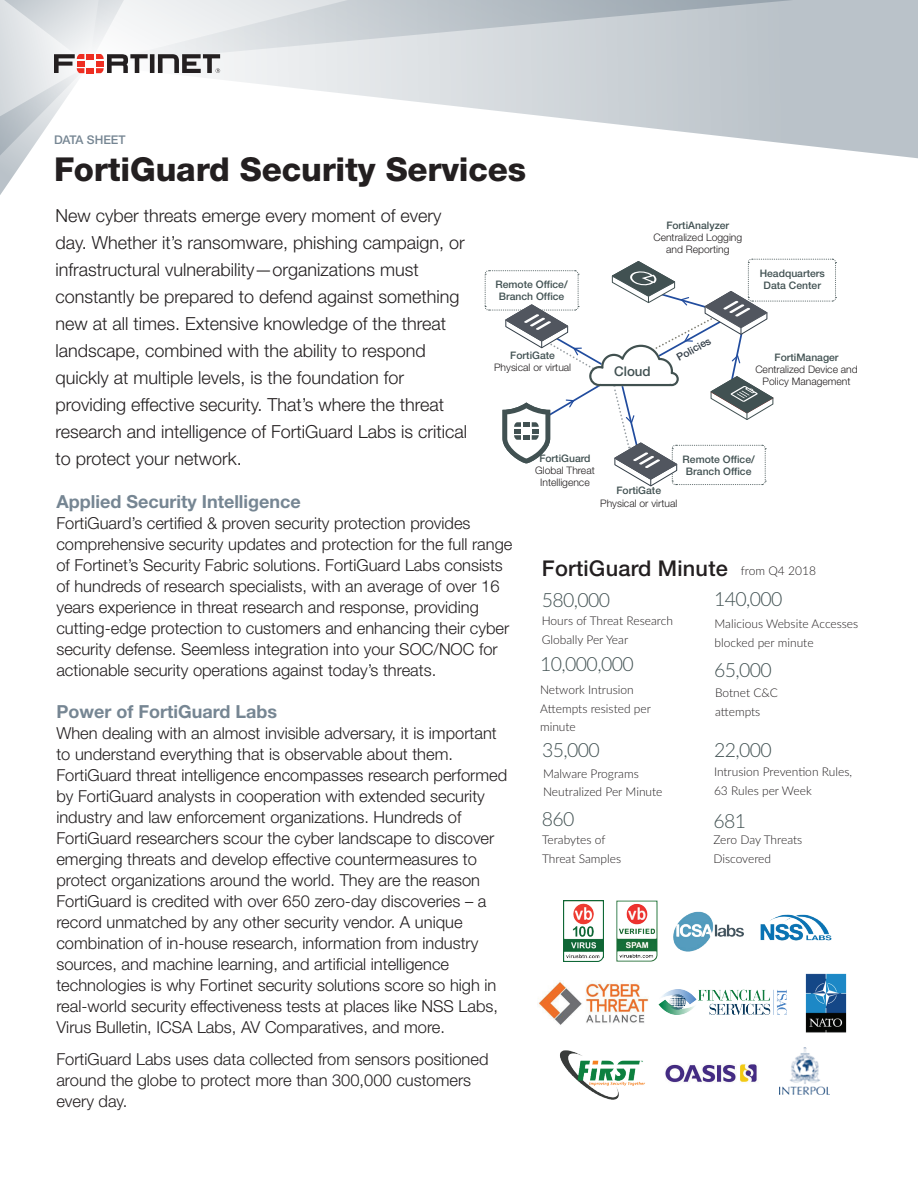
<style>
.page{position:relative;width:918px;height:1188px;background:#fff}
.page>*{position:absolute;margin:0;border:0;box-sizing:border-box;transform-origin:0 0}
.t1{font:800 33px "Helvetica Neue LT Std";letter-spacing:-.005em;color:#231f20}
.t2{font:500 21.75px "Helvetica Neue LT Pro";letter-spacing:.01em;color:#231f20}
.t3{font:300 19.5px "Lato Latin";letter-spacing:-.03em;color:#415152}
.t4{font:300 18px/27px "Helvetica Neue LT Pro";color:#231f20}
.t5{font:700 18px "Helvetica Neue LT Std";color:#768693}
.t6{font:300 16.5px/21px "Helvetica Neue LT Std";color:#231f20}
.t7{font:500 13.35px "Helvetica Neue LT Pro";color:#415152}
.t8{font:300 12px/18.5px "Lato Latin";color:#231f20}
.t9{font:500 12px "Helvetica Neue LT Std";color:#768693}
.t10{font:500 10.35px/12.1px "Helvetica Neue LT Pro";color:#415152;text-align:center}
.t11{font:300 10.35px/12.1px "Helvetica Neue LT Pro";color:#231f20;text-align:center}
.t12{font:500 10.35px "Helvetica Neue LT Pro";color:#323d47}
</style>
<div class="page">
<svg style="left:220px;top:65px;width:698px;height:94px"></svg>
<svg style="left:220px;top:0;width:698px;height:65px;background:#c8ced3"></svg>
<svg style="left:0;top:0;width:220px;height:195px"></svg>
<img style="left:760px;top:914px;width:72px;height:27px">
<img style="left:564px;top:901px;width:40px;height:60px">
<img style="left:616px;top:900px;width:42px;height:62px">
<img style="left:673px;top:911px;width:71px;height:41px">
<img style="left:805px;top:973px;width:42px;height:59px">
<img style="left:665px;top:1064px;width:92px;height:19px">
<img style="left:560px;top:1050px;width:85px;height:50px">
<img style="left:538px;top:981px;width:111px;height:44px">
<img style="left:658px;top:989px;width:128px;height:26px">
<img style="left:780px;top:1047px;width:49px;height:47px">
<svg style="left:484px;top:258px;width:353px;height:228px"></svg>
<p class="t9" style="left:54px;top:132px;width:73px">DATA SHEET</p>
<h1 class="t1" style="left:54px;top:150px;width:474px">FortiGuard Security Services</h1>
<p class="t4" style="left:56px;top:202px;width:413px">New cyber threats emerge every moment of every day. Whether it’s ransomware, phishing campaign, or infrastructural vulnerability—organizations must constantly be prepared to defend against something new at all times. Extensive knowledge of the threat landscape, combined with the ability to respond quickly at multiple levels, is the foundation for providing effective security. That’s where the threat research and intelligence of FortiGuard Labs is critical to protect your network.</p>
<p class="t5" style="left:56px;top:490px;width:246px">Applied Security Intelligence</p>
<p class="t6" style="left:56px;top:512px;width:458px">FortiGuard’s certified &amp; proven security protection provides comprehensive security updates and protection for the full range of Fortinet’s Security Fabric solutions. FortiGuard Labs consists of hundreds of research specialists, with an average of over 16 years experience in threat research and response, providing cutting-edge protection to customers and enhancing their cyber security defense. Seemless integration into your SOC/NOC for actionable security operations against today’s threats.</p>
<p class="t5" style="left:56px;top:701px;width:222px">Power of FortiGuard Labs</p>
<p class="t6" style="left:56px;top:723px;width:452px">When dealing with an almost invisible adversary, it is important to understand everything that is observable about them.<br>FortiGuard threat intelligence encompasses research performed by FortiGuard analysts in cooperation with extended security industry and law enforcement organizations. Hundreds of FortiGuard researchers scour the cyber landscape to discover emerging threats and develop effective countermeasures to protect organizations around the world. They are the reason FortiGuard is credited with over 650 zero-day discoveries – a record unmatched by any other security vendor. A unique combination of in-house research, information from industry sources, and machine learning, and artificial intelligence technologies is why Fortinet security solutions score so high in real-world security effectiveness tests at places like NSS Labs, Virus Bulletin, ICSA Labs, AV Comparatives, and more.</p>
<p class="t6" style="left:56px;top:1048px;width:434px">FortiGuard Labs uses data collected from sensors positioned around the globe to protect more than 300,000 customers every day.</p>
<p class="t10" style="left:666px;top:219px;width:64px">FortiAnalyzer</p>
<p class="t11" style="left:653px;top:231px;width:90px">Centralized Logging and Reporting</p>
<p class="t10" style="left:760px;top:267px;width:67px">Headquarters</p>
<p class="t10" style="left:496px;top:278px;width:74px">Remote Office/</p>
<p class="t10" style="left:764px;top:280px;width:59px">Data Center</p>
<p class="t10" style="left:499px;top:290px;width:67px">Branch Office</p>
<p class="t12" style="left:674px;top:352px;width:39px;rotate:-29deg">Policies</p>
<p class="t10" style="left:510px;top:349px;width:46px">FortiGate</p>
<p class="t11" style="left:494px;top:361px;width:79px">Physical or virtual</p>
<p class="t10" style="left:775px;top:351px;width:66px">FortiManager</p>
<p class="t11" style="left:755px;top:363px;width:104px">Centralized Device and<br>Policy Management</p>
<p class="t7" style="left:614px;top:363px;width:38px">Cloud</p>
<p class="t10" style="left:539px;top:452px;width:53px">FortiGuard</p>
<p class="t11" style="left:535px;top:464px;width:61px">Global Threat<br>Intelligence</p>
<p class="t10" style="left:683px;top:453px;width:74px">Remote Office/<br>Branch Office</p>
<p class="t10" style="left:616px;top:485px;width:46px">FortiGate</p>
<p class="t11" style="left:600px;top:497px;width:79px">Physical or virtual</p>
<h2 class="t2" style="left:542px;top:556px;width:187px">FortiGuard Minute</h2>
<p class="t8" style="left:741px;top:561px;width:77px">from Q4 2018</p>
<p class="t3" style="left:714px;top:588px;width:70px">140,000</p>
<p class="t8" style="left:715px;top:615px;width:145px">Malicious Website Accesses blocked per minute</p>
<p class="t3" style="left:542px;top:589px;width:70px">580,000</p>
<p class="t8" style="left:542px;top:612px;width:133px">Hours of Threat Research<br>Globally Per Year</p>
<p class="t3" style="left:540px;top:654px;width:95px">10,000,000</p>
<p class="t8" style="left:540px;top:681px;width:113px">Network Intrusion<br>Attempts resisted per minute</p>
<p class="t3" style="left:714px;top:660px;width:59px">65,000</p>
<p class="t8" style="left:715px;top:684px;width:64px">Botnet C&amp;C attempts</p>
<p class="t3" style="left:542px;top:739px;width:59px">35,000</p>
<p class="t8" style="left:543px;top:764px;width:121px">Malware Programs<br>Neutralized Per Minute</p>
<p class="t3" style="left:714px;top:739px;width:59px">22,000</p>
<p class="t8" style="left:714px;top:763px;width:140px">Intrusion Prevention Rules,<br>63 Rules per Week</p>
<p class="t3" style="left:542px;top:808px;width:34px">860</p>
<p class="t8" style="left:542px;top:831px;width:81px">Terabytes of<br>Threat Samples</p>
<p class="t3" style="left:713px;top:810px;width:34px">681</p>
<p class="t8" style="left:713px;top:831px;width:90px">Zero Day Threats<br>Discovered</p>
</div>
